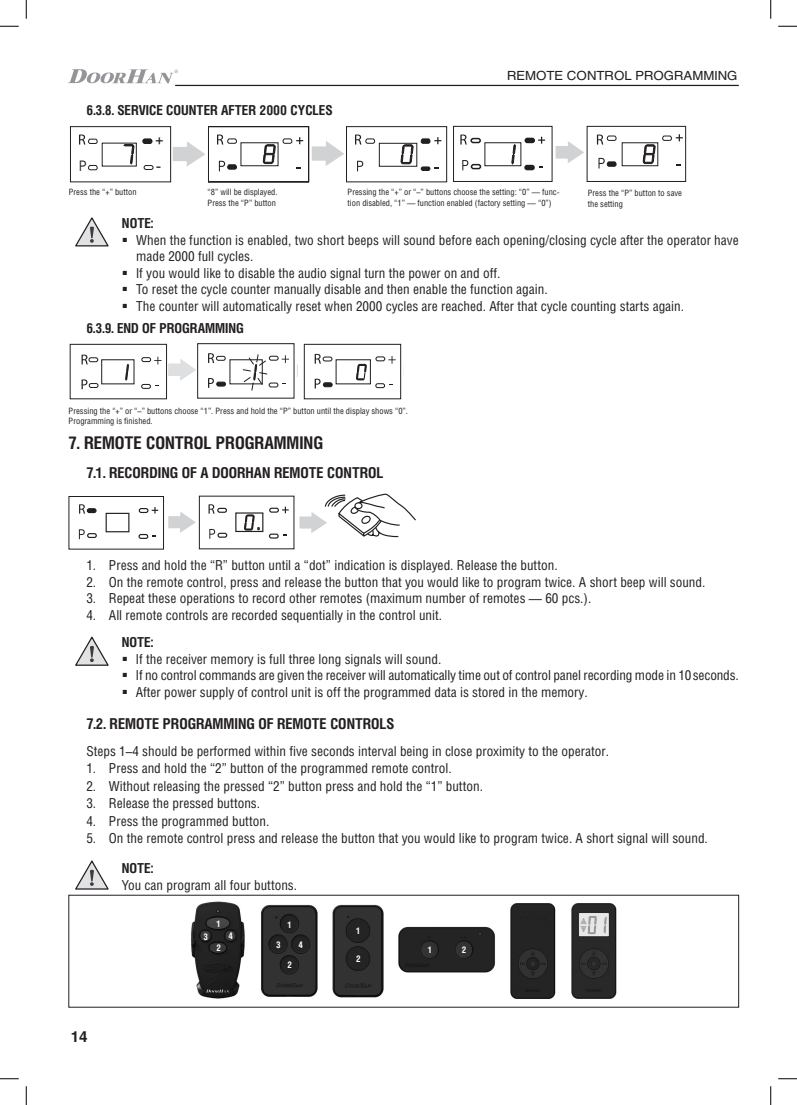
<style>
.page{position:relative;width:797px;height:1105px;background:#fff}
.page>*{position:absolute;margin:0;border:0;box-sizing:border-box;transform-origin:0 0}
.ZAG-1{font:700 17.5px "Helios Cond";color:#231f20}
.Zag-2{font:700 15px "Helios Cond";color:#231f20}
.t1{font:700 15px "Helios";color:#231f20}
.t2{font:14.75px/25.1px "Arial";color:#231f20}
.t3{font:14.75px "Avant Garde IT Cby BT";color:#231f20}
.text{font:13.75px/16.5px "Helios Cond";color:#231f20}
.Zag-2-2{font:700 13.75px "Helios Cond";color:#231f20}
.text-2{font:700 13.75px "Helios Cond";color:#231f20}
.t4{font:12.5px "Helios";color:#231f20;scale:1.05 1}
.t5{font:10.38px "Helios Cond";color:#231f20}
.Text-таблица{font:700 9.12px "Helios Cond";color:#fff}
.text-3{font:8.75px/10.5px "Helios Cond";color:#231f20}
</style>
<div class="page">
<img style="left:191px;top:901px;width:426px;height:98px">
<hr style="left:175px;top:85px;width:563px;height:1px;background:#231f20">
<svg style="left:68px;top:69px;width:110px;height:14px"></svg>
<svg style="left:75px;top:217px;width:34px;height:30px"></svg>
<svg style="left:75px;top:636px;width:34px;height:30px"></svg>
<svg style="left:75px;top:860px;width:34px;height:30px"></svg>
<svg style="left:70px;top:126px;width:377px;height:57px"></svg>
<svg style="left:453px;top:126px;width:233px;height:56px"></svg>
<div style="left:70px;top:344px;width:97px;height:55px;border:1px solid #231f20"></div>
<div style="left:197px;top:343px;width:97px;height:55px;border:1px solid #231f20"></div>
<svg style="left:69px;top:353px;width:229px;height:38px"></svg>
<div style="left:304px;top:344px;width:97px;height:55px;border:1px solid #231f20"></div>
<svg style="left:315px;top:354px;width:87px;height:34px"></svg>
<svg style="left:168px;top:512px;width:28px;height:21px"></svg>
<div style="left:69px;top:496px;width:95px;height:53px;border:1px solid #231f20"></div>
<svg style="left:299px;top:494px;width:117px;height:44px"></svg>
<div style="left:355px;top:503px;width:7px;height:6px;background:#fff;border-radius:50%"></div>
<div style="left:354px;top:502px;width:8px;height:7px;border:1px solid #231f20;border-radius:50%"></div>
<svg style="left:79px;top:504px;width:79px;height:35px"></svg>
<svg style="left:208px;top:504px;width:81px;height:35px"></svg>
<svg style="left:0;top:25px;width:19px;height:2px"></svg>
<svg style="left:778px;top:25px;width:19px;height:2px"></svg>
<svg style="left:0;top:1078px;width:19px;height:1px"></svg>
<svg style="left:778px;top:1078px;width:19px;height:1px"></svg>
<svg style="left:25px;top:0;width:2px;height:19px"></svg>
<svg style="left:25px;top:1086px;width:2px;height:19px"></svg>
<svg style="left:770px;top:0;width:1px;height:19px"></svg>
<svg style="left:770px;top:1086px;width:1px;height:19px"></svg>
<p class="Zag-2-2" style="left:86px;top:102px;width:248px">6.3.8. SERVICE COUNTER AFTER 2000 CYCLES</p>
<p class="t3" style="left:79px;top:157px;width:9px">P</p>
<p class="t2" style="left:155px;top:128px;width:10px">+ -</p>
<p class="t4" style="left:507px;top:68px;width:221px">REMOTE CONTROL PROGRAMMING</p>
<p class="text-3" style="left:69px;top:187px;width:69px">Press the “+” button</p>
<p class="text-3" style="left:207px;top:187px;width:71px">“8” will be displayed.</p>
<p class="text-3" style="left:207px;top:197px;width:70px">Press the “P” button</p>
<p class="text-3" style="left:347px;top:187px;width:213px">Pressing the “+” or “–” buttons choose the setting: “0” — func&shy;tion disabled, “1” — function enabled (factory setting — “0”)</p>
<p class="text-3" style="left:588px;top:188px;width:96px">Press the “P” button to save the setting</p>
<p class="t5" style="left:209px;top:194px;width:57px">Нажмите «P»</p>
<p class="t5" style="left:347px;top:194px;width:169px">Нажмая «+» или «–» выберите значение</p>
<p class="text-2" style="left:122px;top:215px;width:33px">NOTE:</p>
<p class="text" style="left:136px;top:232px;width:604px">When the function is enabled, two short beeps will sound before each opening/closing cycle after the operator have made 2000 full cycles.</p>
<p class="text" style="left:136px;top:265px;width:366px">If you would like to disable the audio signal turn the power on and off.</p>
<p class="text" style="left:136px;top:281px;width:413px">To reset the cycle counter manually disable and then enable the function again.</p>
<p class="text" style="left:136px;top:298px;width:549px">The counter will automatically reset when 2000 cycles are reached. After that cycle counting starts again.</p>
<p class="Zag-2-2" style="left:86px;top:320px;width:159px">6.3.9. END OF PROGRAMMING</p>
<p class="text-3" style="left:69px;top:405px;width:341px">Pressing the “+” or “–” buttons choose “1”. Press and hold the “P” button until the display shows “0”.<br>Programming is finished.</p>
<p class="ZAG-1" style="left:69px;top:432px;width:256px">7. REMOTE CONTROL PROGRAMMING</p>
<p class="Zag-2" style="left:86px;top:463px;width:298px">7.1. RECORDING OF A DOORHAN REMOTE CONTROL</p>
<p class="text" style="left:86px;top:557px;width:473px">1. Press and hold the “R” button until a “dot” indication is displayed. Release the button.</p>
<p class="text" style="left:86px;top:574px;width:620px">2. On the remote control, press and release the button that you would like to program twice. A short beep will sound.</p>
<p class="text" style="left:86px;top:590px;width:506px">3. Repeat these operations to record other remotes (maximum number of remotes — 60 pcs.).</p>
<p class="text" style="left:86px;top:607px;width:357px">4. All remote controls are recorded sequentially in the control unit.</p>
<p class="text-2" style="left:122px;top:634px;width:33px">NOTE:</p>
<p class="text" style="left:136px;top:650px;width:307px">If the receiver memory is full three long signals will sound.</p>
<p class="text" style="left:136px;top:667px;width:604px">If no control commands are given the receiver will automatically time out of control panel recording mode in 10seconds.</p>
<p class="text" style="left:136px;top:683px;width:453px">After power supply of control unit is off the programmed data is stored in the memory.</p>
<p class="Zag-2" style="left:86px;top:714px;width:309px">7.2. REMOTE PROGRAMMING OF REMOTE CONTROLS</p>
<p class="text" style="left:86px;top:742px;width:524px">Steps 1–4 should be performed within five seconds interval being in close proximity to the operator.</p>
<p class="text" style="left:86px;top:760px;width:367px">1. Press and hold the “2” button of the programmed remote control.</p>
<p class="text" style="left:86px;top:777px;width:398px">2. Without releasing the pressed “2” button press and hold the “1” button.</p>
<p class="text" style="left:86px;top:795px;width:175px">3. Release the pressed buttons.</p>
<p class="text" style="left:86px;top:812px;width:184px">4. Press the programmed button.</p>
<p class="text" style="left:86px;top:830px;width:623px">5. On the remote control press and release the button that you would like to program twice. A short signal will sound.</p>
<p class="text-2" style="left:122px;top:860px;width:33px">NOTE:</p>
<p class="text" style="left:122px;top:876px;width:177px">You can program all four buttons.</p>
<p class="t1" style="left:71px;top:1027px;width:18px">14</p>
<p class="Text-таблица" style="left:203px;top:931px;width:6px">3</p>
<p class="Text-таблица" style="left:216px;top:918px;width:6px">1</p>
<p class="Text-таблица" style="left:287px;top:919px;width:6px">1</p>
<p class="Text-таблица" style="left:228px;top:930px;width:6px">4</p>
<p class="Text-таблица" style="left:356px;top:925px;width:6px">1</p>
<p class="Text-таблица" style="left:276px;top:939px;width:6px">3</p>
<p class="Text-таблица" style="left:298px;top:939px;width:6px">4</p>
<p class="Text-таблица" style="left:216px;top:942px;width:6px">2</p>
<p class="Text-таблица" style="left:428px;top:944px;width:6px">1</p>
<p class="Text-таблица" style="left:461px;top:944px;width:6px">2</p>
<p class="Text-таблица" style="left:287px;top:959px;width:6px">2</p>
<p class="Text-таблица" style="left:356px;top:953px;width:6px">2</p>
</div>
